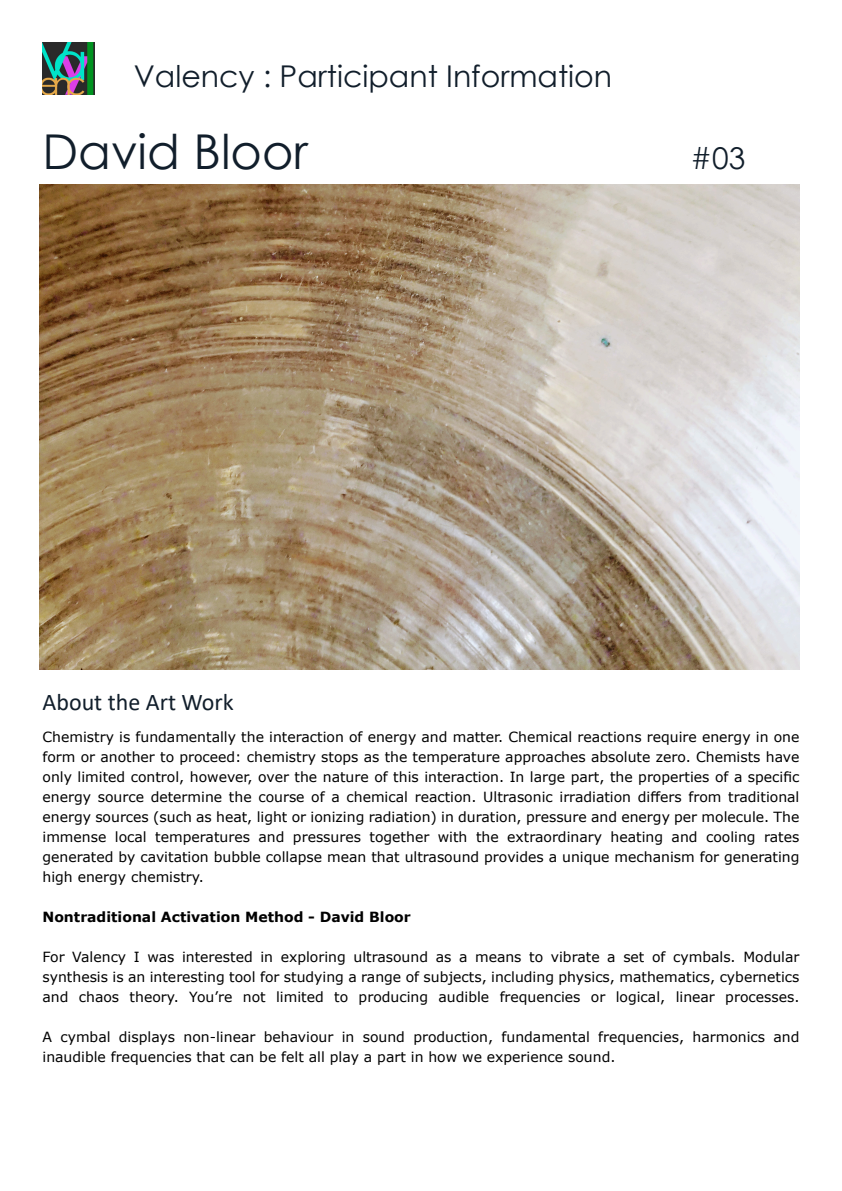
<style>
.page{position:relative;width:842px;height:1191px;background:#fff}
.page>*{position:absolute;margin:0;border:0;box-sizing:border-box;transform-origin:0 0}
.t1{font:48px "Century Gothic";color:#111e2b}
.t2{font:30px "Century Gothic";color:#111e2b}
.t3{font:24px "Calibri";color:#111e2b}
.t4{font:14px/20px "Verdana";color:#000;text-align:justify}
.t5{font:700 14px "Verdana";color:#000}
</style>
<div class="page">
<img style="left:43px;top:43px;width:52px;height:52px">
<img style="left:39px;top:184px;width:760px;height:485px">
<h2 class="t2" style="left:134px;top:64px;width:480px">Valency : Participant Information</h2>
<h1 class="t1" style="left:43px;top:133px;width:267px">David Bloor</h1>
<h2 class="t2" style="left:691px;top:147px;width:56px">#03</h2>
<h3 class="t3" style="left:43px;top:691px;width:193px">About the Art Work</h3>
<p class="t4" style="left:43px;top:728px;width:758px">Chemistry is fundamentally the interaction of energy and matter. Chemical reactions require energy in one form or another to proceed: chemistry stops as the temperature approaches absolute zero. Chemists have only limited control, however, over the nature of this interaction. In large part, the properties of a specific energy source determine the course of a chemical reaction. Ultrasonic irradiation differs from traditional energy sources (such as heat, light or ionizing radiation) in duration, pressure and energy per molecule. The immense local temperatures and pressures together with the extraordinary heating and cooling rates generated by cavitation bubble collapse mean that ultrasound provides a unique mechanism for generating high energy chemistry.</p>
<p class="t5" style="left:43px;top:911px;width:370px">Nontraditional Activation Method - David Bloor</p>
<p class="t4" style="left:43px;top:948px;width:758px">For Valency I was interested in exploring ultrasound as a means to vibrate a set of cymbals. Modular synthesis is an interesting tool for studying a range of subjects, including physics, mathematics, cybernetics and chaos theory. You’re not limited to producing audible frequencies or logical, linear processes.</p>
<p class="t4" style="left:43px;top:1028px;width:758px">A cymbal displays non-linear behaviour in sound production, fundamental frequencies, harmonics and inaudible frequencies that can be felt all play a part in how we experience sound.</p>
</div>
